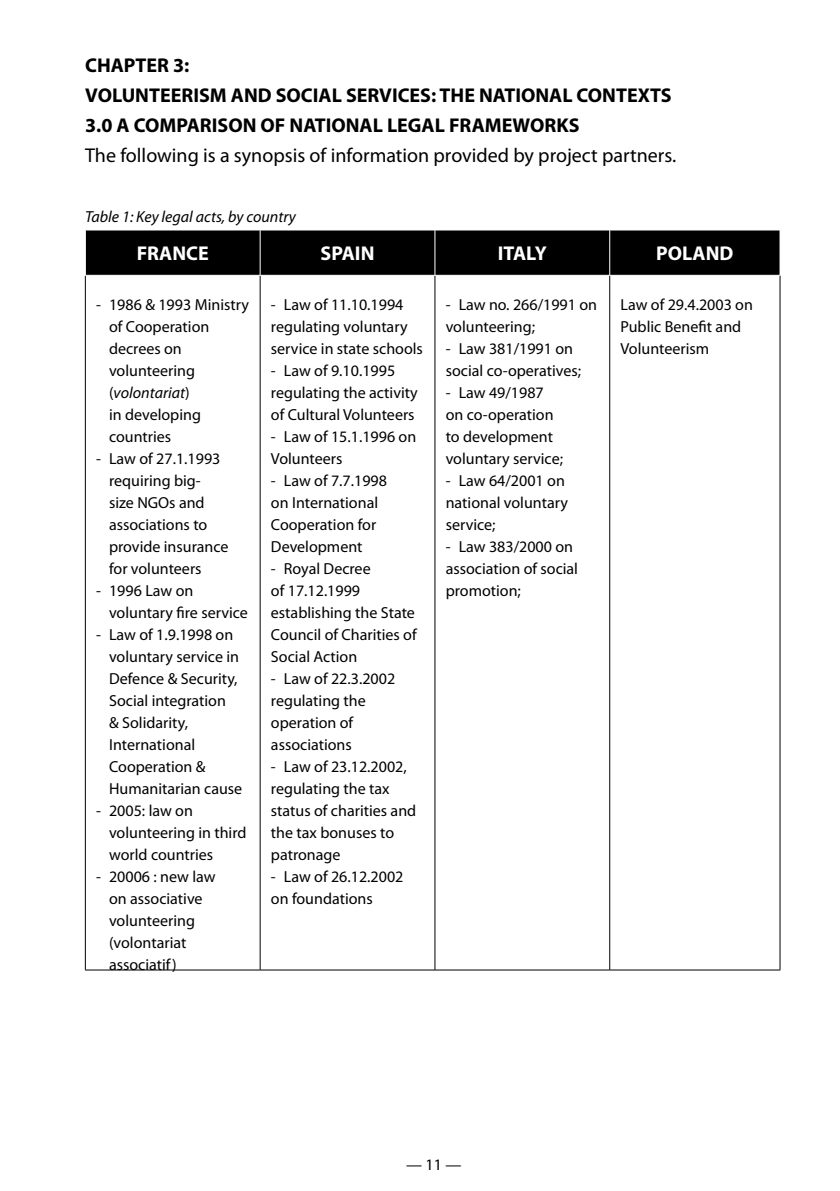
<style>
.page{position:relative;width:840px;height:1191px;background:#fff}
.page>*{position:absolute;margin:0;border:0;box-sizing:border-box;transform-origin:0 0}
.t1{font:700 20px "Myriad Pro";color:#000}
.t2{font:20px "Myriad Pro";color:#000}
.t3{font:700 20px "Myriad Pro";color:#fff}
.t4{font:16px/22px "Myriad Pro";color:#000}
.t5{font:italic 16px "Myriad Pro";color:#000}
.s1{font-style:italic}
</style>
<div class="page">
<div style="left:86px;top:231px;width:693px;height:44px;background:#000"></div>
<hr style="left:85px;top:275px;width:1px;height:694px;background:#000">
<hr style="left:260px;top:275px;width:1px;height:694px;background:#000">
<hr style="left:434px;top:275px;width:1px;height:694px;background:#000">
<hr style="left:609px;top:275px;width:1px;height:694px;background:#000">
<hr style="left:779px;top:275px;width:1px;height:694px;background:#000">
<hr style="left:85px;top:969px;width:175px;height:1px;background:#000">
<hr style="left:260px;top:969px;width:174px;height:1px;background:#000">
<hr style="left:434px;top:969px;width:175px;height:1px;background:#000">
<hr style="left:609px;top:969px;width:170px;height:1px;background:#000">
<hr style="left:260px;top:230px;width:1px;height:45px;background:#fff">
<hr style="left:434px;top:230px;width:1px;height:45px;background:#fff">
<hr style="left:609px;top:230px;width:1px;height:45px;background:#fff">
<hr style="left:85px;top:275px;width:175px;height:1px;background:#fff">
<hr style="left:260px;top:275px;width:174px;height:1px;background:#fff">
<hr style="left:434px;top:275px;width:175px;height:1px;background:#fff">
<hr style="left:609px;top:275px;width:170px;height:1px;background:#fff">
<p class="t1" style="left:85px;top:54px;width:106px">CHAPTER 3:</p>
<p class="t1" style="left:85px;top:84px;width:588px">VOLUNTEERISM AND SOCIAL SERVICES: THE NATIONAL CONTEXTS</p>
<p class="t1" style="left:85px;top:114px;width:495px">3.0 A COMPARISON OF NATIONAL LEGAL FRAMEWORKS</p>
<p class="t2" style="left:85px;top:144px;width:592px">The following is a synopsis of information provided by project partners.</p>
<p class="t5" style="left:85px;top:208px;width:212px">Table 1: Key legal acts, by country</p>
<p class="t3" style="left:137px;top:242px;width:74px">FRANCE</p>
<p class="t3" style="left:320px;top:242px;width:55px">SPAIN</p>
<p class="t3" style="left:497px;top:242px;width:50px">ITALY</p>
<p class="t3" style="left:656px;top:242px;width:79px">POLAND</p>
<p class="t4" style="left:109px;top:293px;width:141px;text-indent:-13px">- 1986 &amp; 1993 Ministry of Cooperation decrees on volunteering (<span class="s1">volontariat</span>)<br>in developing countries</p>
<p class="t4" style="left:109px;top:447px;width:121px;text-indent:-13px">- Law of 27.1.1993 requiring big&shy;size NGOs and associations to provide insurance for volunteers</p>
<p class="t4" style="left:109px;top:579px;width:140px;text-indent:-13px">- 1996 Law on voluntary fire service</p>
<p class="t4" style="left:109px;top:623px;width:135px;text-indent:-13px">- Law of 1.9.1998 on voluntary service in<br>Defence &amp; Security,<br>Social integration<br>&amp; Solidarity,<br>International<br>Cooperation &amp;<br>Humanitarian cause</p>
<p class="t4" style="left:109px;top:799px;width:139px;text-indent:-13px">- 2005: law on volunteering in third world countries</p>
<p class="t4" style="left:109px;top:865px;width:108px;text-indent:-13px">- 20006 : new law on associative volunteering (volontariat associatif)</p>
<p class="t4" style="left:271px;top:293px;width:153px">- Law of 11.10.1994 regulating voluntary service in state schools</p>
<p class="t4" style="left:271px;top:359px;width:148px">- Law of 9.10.1995 regulating the activity of Cultural Volunteers</p>
<p class="t4" style="left:271px;top:425px;width:147px">- Law of 15.1.1996 on<br>Volunteers</p>
<p class="t4" style="left:271px;top:469px;width:117px">- Law of 7.7.1998 on International<br>Cooperation for<br>Development</p>
<p class="t4" style="left:271px;top:557px;width:147px">- Royal Decree<br>of 17.12.1999 establishing the State<br>Council of Charities of<br>Social Action</p>
<p class="t4" style="left:271px;top:667px;width:126px">- Law of 22.3.2002 regulating the operation of associations</p>
<p class="t4" style="left:271px;top:755px;width:147px">- Law of 23.12.2002, regulating the tax status of charities and the tax bonuses to patronage</p>
<p class="t4" style="left:271px;top:865px;width:134px">- Law of 26.12.2002 on foundations</p>
<p class="t4" style="left:620px;top:293px;width:134px">Law of 29.4.2003 on<br>Public Benefit and<br>Volunteerism</p>
<p class="t4" style="left:445px;top:293px;width:153px">- Law no. 266/1991 on volunteering;</p>
<p class="t4" style="left:445px;top:337px;width:137px">- Law 381/1991 on social co-operatives;</p>
<p class="t4" style="left:445px;top:381px;width:119px">- Law 49/1987 on co-operation to development voluntary service;</p>
<p class="t4" style="left:445px;top:469px;width:124px">- Law 64/2001 on national voluntary service;</p>
<p class="t4" style="left:445px;top:535px;width:134px">- Law 383/2000 on association of social promotion;</p>
<p class="t4" style="left:406px;top:1153px;width:57px">— 11 —</p>
</div>
